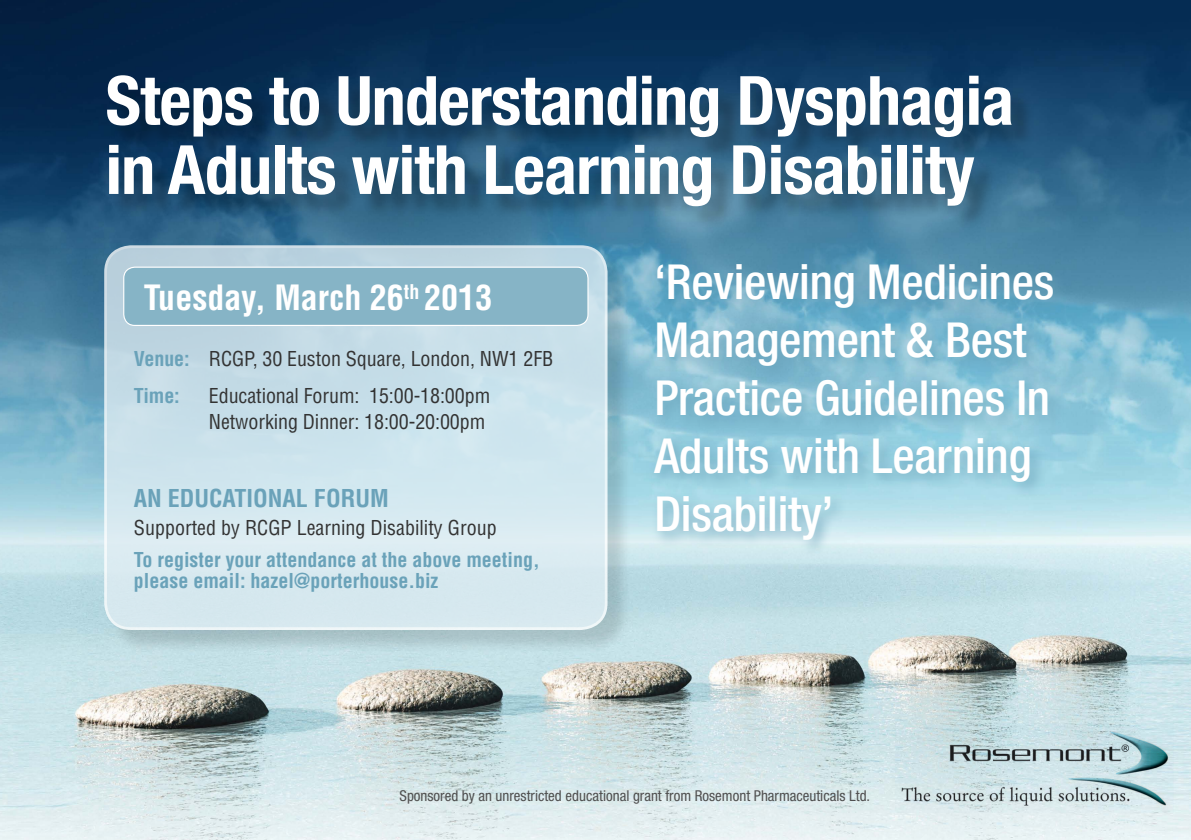
<style>
.page{position:relative;width:1191px;height:840px;background:#fff}
.page>*{position:absolute;margin:0;border:0;box-sizing:border-box;transform-origin:0 0}
.t1{font:700 condensed 68px/69px "Helvetica Neue";letter-spacing:-.01em;color:#fff}
.t2{font:500 condensed 48.2px/58px "Helvetica Neue";letter-spacing:-.005em;color:#fff}
.t3{font:700 condensed 34px "Helvetica";color:#fff}
.Paragraph_Style_3{font:700 condensed 24px "Helvetica LT Std";color:#6aa2b9}
.Paragraph_Style_3-2{font:condensed 20px/26px "Helvetica LT Std";letter-spacing:-.005em;color:#333}
.Paragraph_Style_3-3{font:700 condensed 20px/21px "Helvetica LT Std";color:#6aa2b9}
.t4{font:700 condensed 20px "Helvetica";color:#6aa2b9}
.t5{font:condensed 15px "Helvetica Neue LT Std";color:#4f4f4f}
.s1{font-family:"Helvetica";font-weight:700;color:#6aa2b9}
</style>
<div class="page">
<img style="left:0;top:0;width:1191px;height:839px">
<div style="left:111px;top:78px;width:924px;height:153px;background:#000;opacity:.28"></div>
<div style="left:107px;top:248px;width:525px;height:406px;background:#000;opacity:.18"></div>
<div style="left:106px;top:246px;width:500px;height:382px;background:linear-gradient(to bottom,#bcd6e2,#ddeef4);border-radius:25px"></div>
<div style="left:104px;top:245px;width:503px;height:384px;border:3px solid #fff;border-radius:25px"></div>
<div style="left:124px;top:267px;width:464px;height:58px;background:#86b4c6;border-radius:11px"></div>
<div style="left:123px;top:266px;width:465px;height:60px;border:1px solid #fff;border-radius:11px"></div>
<div style="left:649px;top:259px;width:420px;height:297px;background:#6aa2b9;opacity:.75"></div>
<img style="left:895px;top:723px;width:278px;height:89px">
<p class="t1" style="left:106px;top:65px;width:910px">Steps to Understanding Dysphagia in Adults with Learning Disability</p>
<p class="t3" style="left:144px;top:276px;width:350px">Tuesday, March 26<sup>th</sup> 2013</p>
<p class="Paragraph_Style_3-2" style="left:134px;top:345px;width:421px"><span class="s1">Venue:</span> RCGP, 30 Euston Square, London, NW1 2FB</p>
<p class="t4" style="left:134px;top:383px;width:47px">Time:</p>
<p class="Paragraph_Style_3-2" style="left:209px;top:382px;width:283px">Educational Forum: 15:00-18:00pm<br>Networking Dinner: 18:00-20:00pm</p>
<p class="Paragraph_Style_3" style="left:134px;top:482px;width:256px">AN EDUCATIONAL FORUM</p>
<p class="Paragraph_Style_3-2" style="left:134px;top:514px;width:364px">Supported by RCGP Learning Disability Group</p>
<p class="Paragraph_Style_3-3" style="left:134px;top:549px;width:407px">To register your attendance at the above meeting, please email: hazel@porterhouse.biz</p>
<p class="t2" style="left:654px;top:252px;width:401px">‘Reviewing Medicines<br>Management &amp; Best<br>Practice Guidelines In<br>Adults with Learning<br>Disability’</p>
<p class="t5" style="left:399px;top:786px;width:472px">Sponsored by an unrestricted educational grant from Rosemont Pharmaceuticals Ltd.</p>
</div>
